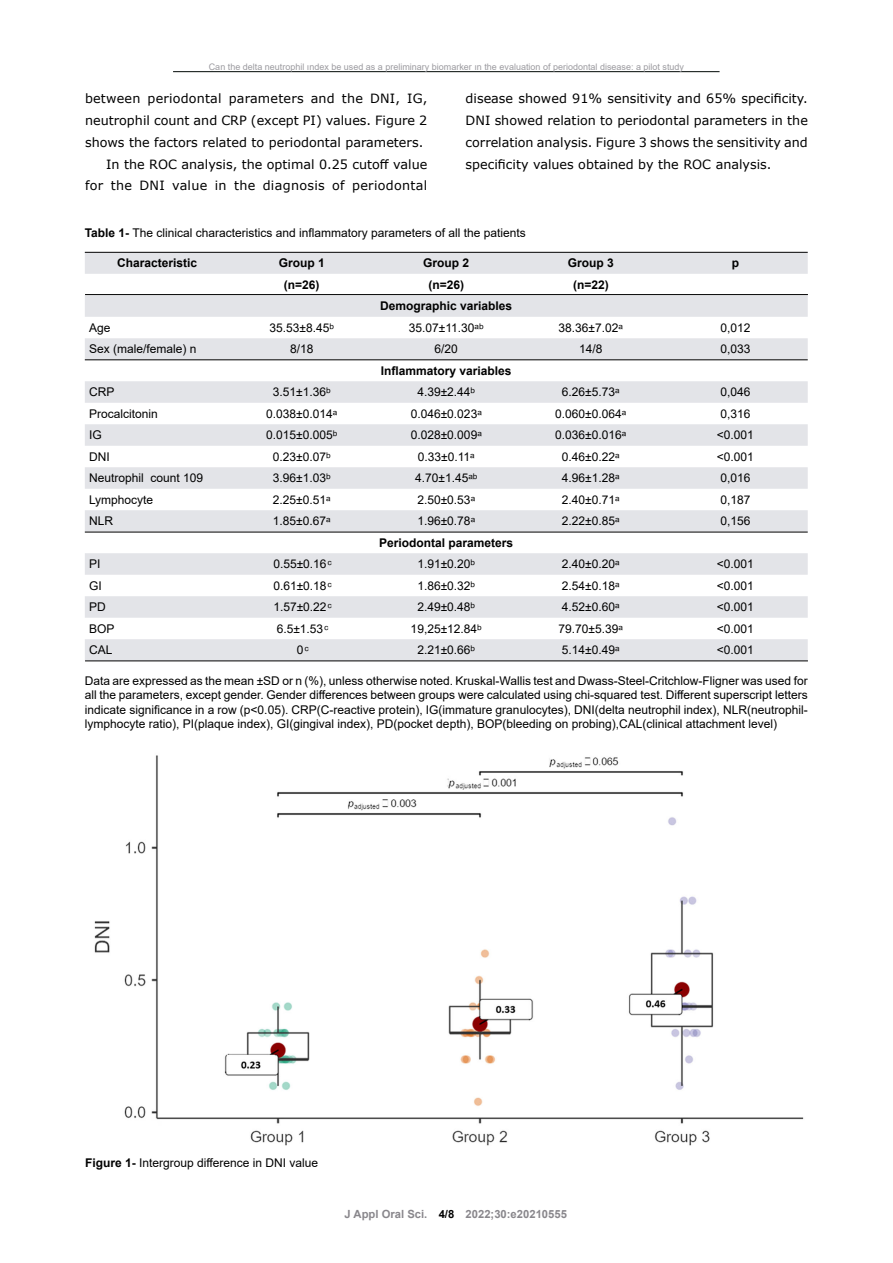
<style>
.page{position:relative;width:893px;height:1263px;background:#fff}
.page>*{position:absolute;margin:0;border:0;box-sizing:border-box;transform-origin:0 0}
.t1{font:12.75px/21.8px "Verdana";color:#000;text-align:justify}
.t2{font:12.75px "Verdana";letter-spacing:.025em;color:#000}
.t3{font:12px/14.4px "Arial";color:#000;text-align:justify}
.t4{font:700 12px "Arial";color:#000}
.t5{font:700 11.25px "Arial";color:#89878c}
.t6{font:9px "Arial";color:#9c9ba0}
.s1{font-weight:700}
.s2{color:#000}
</style>
<div class="page">
<hr style="left:173px;top:71px;width:547px;height:1px;background:#000805">
<svg style="left:85px;top:253px;width:723px;height:407px;fill:#e3e4e8"></svg>
<hr style="left:85px;top:252px;width:723px;height:1px;background:#000">
<hr style="left:85px;top:294px;width:723px;height:1px;background:#000">
<hr style="left:85px;top:359px;width:723px;height:1px;background:#000">
<hr style="left:85px;top:532px;width:723px;height:1px;background:#000">
<hr style="left:85px;top:660px;width:723px;height:1px;background:#000">
<img style="left:94px;top:755px;width:710px;height:391px">
<p class="t6" style="left:209px;top:60px;width:477px">Can the delta neutrophil ındex be used as a preliminary biomarker ın the evaluation of periodontal disease: a pilot study</p>
<p class="t1" style="left:85px;top:88px;width:344px">between periodontal parameters and the DNI, IG,</p>
<p class="t1" style="left:85px;top:109px;width:344px">neutrophil count and CRP (except PI) values. Figure 2</p>
<p class="t1" style="left:85px;top:131px;width:340px">shows the factors related to periodontal parameters.</p>
<p class="t1" style="left:106px;top:153px;width:323px">In the ROC analysis, the optimal 0.25 cutoff value</p>
<p class="t2" style="left:85px;top:177px;width:344px">for the DNI value in the diagnosis of periodontal</p>
<p class="t1" style="left:466px;top:88px;width:344px">disease showed 91% sensitivity and 65% specificity.<br>DNI showed relation to periodontal parameters in the correlation analysis. Figure 3 shows the sensitivity and specificity values obtained by the ROC analysis.</p>
<p class="t3" style="left:85px;top:226px;width:443px"><span class="s1">Table 1-</span> The clinical characteristics and inflammatory parameters of all the patients</p>
<p class="t4" style="left:117px;top:255px;width:82px">Characteristic</p>
<p class="t4" style="left:279px;top:255px;width:48px">Group 1</p>
<p class="t4" style="left:423px;top:255px;width:48px">Group 2</p>
<p class="t4" style="left:568px;top:255px;width:48px">Group 3</p>
<p class="t4" style="left:732px;top:255px;width:9px">p</p>
<p class="t4" style="left:284px;top:276px;width:37px">(n=26)</p>
<p class="t4" style="left:428px;top:276px;width:37px">(n=26)</p>
<p class="t4" style="left:573px;top:276px;width:37px">(n=22)</p>
<p class="t4" style="left:380px;top:298px;width:134px">Demographic variables</p>
<p class="t3" style="left:89px;top:320px;width:23px">Age</p>
<p class="t3" style="left:269px;top:320px;width:66px">35.53±8.45ᵇ</p>
<p class="t3" style="left:409px;top:320px;width:76px">35.07±11.30ᵃᵇ</p>
<p class="t3" style="left:559px;top:320px;width:66px">38.36±7.02ᵃ</p>
<p class="t3" style="left:720px;top:320px;width:32px">0,012</p>
<p class="t3" style="left:89px;top:342px;width:109px">Sex (male/female) n</p>
<p class="t3" style="left:290px;top:342px;width:25px">8/18</p>
<p class="t3" style="left:435px;top:342px;width:25px">6/20</p>
<p class="t3" style="left:579px;top:342px;width:25px">14/8</p>
<p class="t3" style="left:720px;top:342px;width:32px">0,033</p>
<p class="t4" style="left:381px;top:362px;width:132px">Inflammatory variables</p>
<p class="t3" style="left:89px;top:385px;width:27px">CRP</p>
<p class="t3" style="left:273px;top:385px;width:59px">3.51±1.36ᵇ</p>
<p class="t3" style="left:417px;top:385px;width:59px">4.39±2.44ᵇ</p>
<p class="t3" style="left:562px;top:385px;width:59px">6.26±5.73ᵃ</p>
<p class="t3" style="left:720px;top:385px;width:32px">0,046</p>
<p class="t3" style="left:89px;top:406px;width:70px">Procalcitonin</p>
<p class="t3" style="left:266px;top:406px;width:73px">0.038±0.014ᵃ</p>
<p class="t3" style="left:411px;top:406px;width:73px">0.046±0.023ᵃ</p>
<p class="t3" style="left:555px;top:406px;width:73px">0.060±0.064ᵃ</p>
<p class="t3" style="left:720px;top:406px;width:32px">0,316</p>
<p class="t3" style="left:89px;top:428px;width:14px">IG</p>
<p class="t3" style="left:266px;top:428px;width:73px">0.015±0.005ᵇ</p>
<p class="t3" style="left:411px;top:428px;width:73px">0.028±0.009ᵃ</p>
<p class="t3" style="left:555px;top:428px;width:73px">0.036±0.016ᵃ</p>
<p class="t3" style="left:717px;top:428px;width:39px">&lt;0.001</p>
<p class="t3" style="left:89px;top:449px;width:22px">DNI</p>
<p class="t3" style="left:273px;top:449px;width:59px">0.23±0.07ᵇ</p>
<p class="t3" style="left:418px;top:449px;width:58px">0.33±0.11ᵃ</p>
<p class="t3" style="left:562px;top:449px;width:59px">0.46±0.22ᵃ</p>
<p class="t3" style="left:717px;top:449px;width:39px">&lt;0.001</p>
<p class="t3" style="left:89px;top:471px;width:116px">Neutrophil count 109</p>
<p class="t3" style="left:273px;top:471px;width:59px">3.96±1.03ᵇ</p>
<p class="t3" style="left:415px;top:471px;width:64px">4.70±1.45ᵃᵇ</p>
<p class="t3" style="left:562px;top:471px;width:59px">4.96±1.28ᵃ</p>
<p class="t3" style="left:720px;top:471px;width:32px">0,016</p>
<p class="t3" style="left:89px;top:492px;width:66px">Lymphocyte</p>
<p class="t3" style="left:273px;top:492px;width:59px">2.25±0.51ᵃ</p>
<p class="t3" style="left:417px;top:492px;width:59px">2.50±0.53ᵃ</p>
<p class="t3" style="left:562px;top:492px;width:59px">2.40±0.71ᵃ</p>
<p class="t3" style="left:720px;top:492px;width:32px">0,187</p>
<p class="t3" style="left:89px;top:514px;width:25px">NLR</p>
<p class="t3" style="left:273px;top:514px;width:59px">1.85±0.67ᵃ</p>
<p class="t3" style="left:417px;top:514px;width:59px">1.96±0.78ᵃ</p>
<p class="t3" style="left:562px;top:514px;width:59px">2.22±0.85ᵃ</p>
<p class="t3" style="left:720px;top:514px;width:32px">0,156</p>
<p class="t4" style="left:379px;top:534px;width:136px">Periodontal parameters</p>
<p class="t3" style="left:89px;top:557px;width:13px">PI</p>
<p class="t3" style="left:273px;top:557px;width:62px">0.55±0.16 ͨ</p>
<p class="t3" style="left:417px;top:557px;width:59px">1.91±0.20ᵇ</p>
<p class="t3" style="left:562px;top:557px;width:59px">2.40±0.20ᵃ</p>
<p class="t3" style="left:717px;top:557px;width:39px">&lt;0.001</p>
<p class="t3" style="left:89px;top:578px;width:14px">GI</p>
<p class="t3" style="left:273px;top:578px;width:62px">0.61±0.18 ͨ</p>
<p class="t3" style="left:417px;top:578px;width:59px">1.86±0.32ᵇ</p>
<p class="t3" style="left:562px;top:578px;width:59px">2.54±0.18ᵃ</p>
<p class="t3" style="left:717px;top:578px;width:39px">&lt;0.001</p>
<p class="t3" style="left:89px;top:600px;width:18px">PD</p>
<p class="t3" style="left:273px;top:600px;width:62px">1.57±0.22 ͨ</p>
<p class="t3" style="left:417px;top:600px;width:59px">2.49±0.48ᵇ</p>
<p class="t3" style="left:562px;top:600px;width:59px">4.52±0.60ᵃ</p>
<p class="t3" style="left:717px;top:600px;width:39px">&lt;0.001</p>
<p class="t3" style="left:89px;top:621px;width:27px">BOP</p>
<p class="t3" style="left:277px;top:621px;width:55px">6.5±1.53 ͨ</p>
<p class="t3" style="left:411px;top:621px;width:73px">19,25±12.84ᵇ</p>
<p class="t3" style="left:559px;top:621px;width:66px">79.70±5.39ᵃ</p>
<p class="t3" style="left:717px;top:621px;width:39px">&lt;0.001</p>
<p class="t3" style="left:89px;top:643px;width:25px">CAL</p>
<p class="t3" style="left:297px;top:643px;width:15px">0 ͨ</p>
<p class="t3" style="left:417px;top:643px;width:59px">2.21±0.66ᵇ</p>
<p class="t3" style="left:562px;top:643px;width:59px">5.14±0.49ᵃ</p>
<p class="t3" style="left:717px;top:643px;width:39px">&lt;0.001</p>
<p class="t3" style="left:85px;top:673px;width:724px">Data are expressed as the mean ±SD or n (%), unless otherwise noted. Kruskal-Wallis test and Dwass-Steel-Critchlow-Fligner was used for all the parameters, except gender. Gender differences between groups were calculated using chi-squared test. Different superscript letters indicate significance in a row (p&lt;0.05). CRP(C-reactive protein), IG(immature granulocytes), DNI(delta neutrophil index), NLR(neutrophil&shy;lymphocyte ratio), PI(plaque index), GI(gingival index), PD(pocket depth), BOP(bleeding on probing),CAL(clinical attachment level)</p>
<p class="t3" style="left:85px;top:1156px;width:235px"><span class="s1">Figure 1-</span> Intergroup difference in DNI value</p>
<p class="t5" style="left:345px;top:1206px;width:224px">J Appl Oral Sci. <span class="s2">4/8</span> 2022;30:e20210555</p>
</div>
